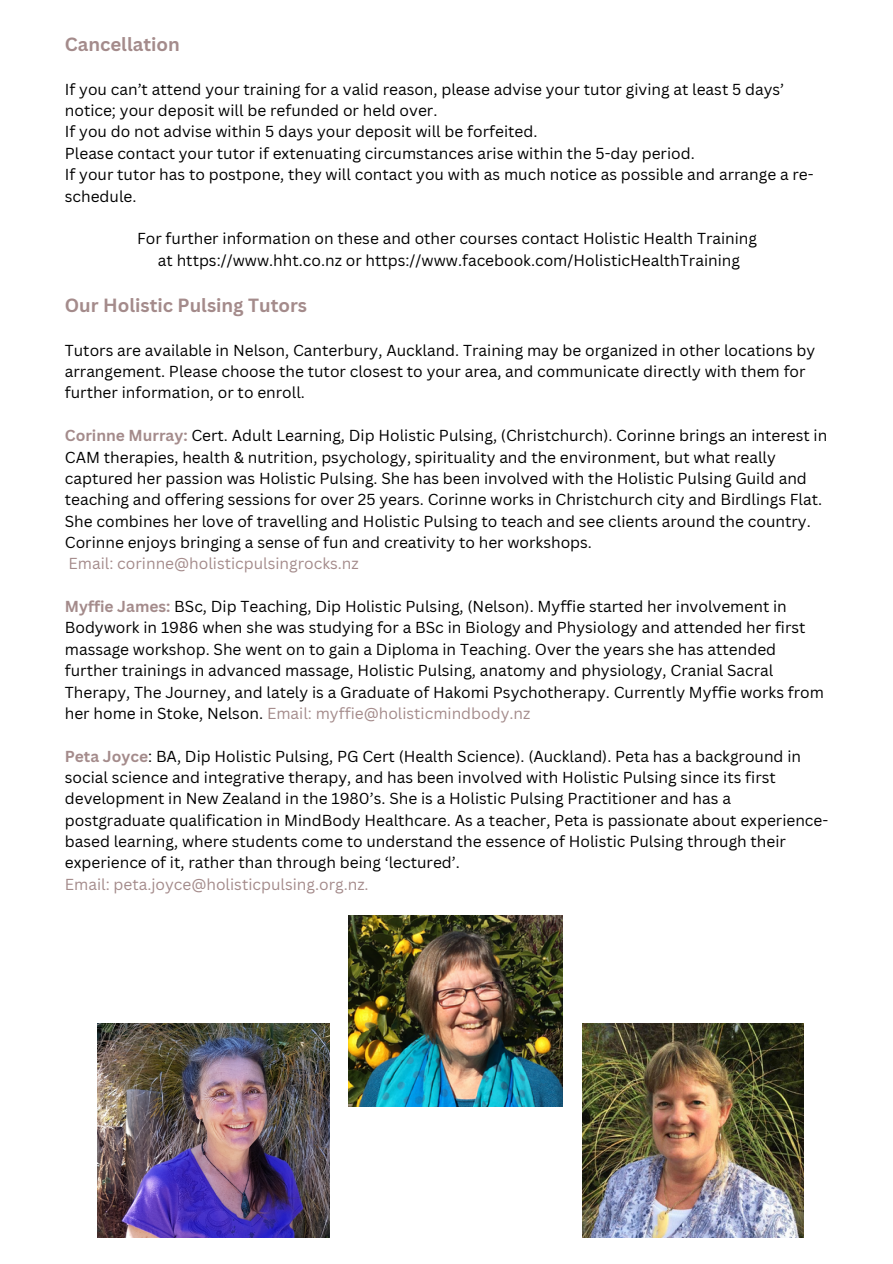
<style>
.page{position:relative;width:893px;height:1264px;background:#fff}
.page>*{position:absolute;margin:0;border:0;box-sizing:border-box;transform-origin:0 0}
.t1{font:700 18.6px "Canva Sans";color:#a48b8b}
.t2{font:15.45px/21.3px "Canva Sans";color:#000}
.t3{font:15.45px "Canva Sans";color:#a48b8b}
.s1{font-weight:700;color:#a48b8b}
.s2{color:#a48b8b}
</style>
<div class="page">
<img style="left:348px;top:916px;width:214px;height:189px">
<img style="left:98px;top:1023px;width:231px;height:214px">
<img style="left:582px;top:1023px;width:221px;height:214px">
<p class="t1" style="left:65px;top:31px;width:116px">Cancellation</p>
<p class="t2" style="left:65px;top:78px;width:750px">If you can’t attend your training for a valid reason, please advise your tutor giving at least 5 days’ notice; your deposit will be refunded or held over.<br>If you do not advise within 5 days your deposit will be forfeited.<br>Please contact your tutor if extenuating circumstances arise within the 5-day period.<br>If your tutor has to postpone, they will contact you with as much notice as possible and arrange a re&shy;schedule.</p>
<p class="t2" style="left:137px;top:228px;width:621px;text-align:center">For further information on these and other courses contact Holistic Health Training at https://www.hht.co.nz or https://www.facebook.com/HolisticHealthTraining</p>
<p class="t1" style="left:65px;top:292px;width:244px">Our Holistic Pulsing Tutors</p>
<p class="t2" style="left:65px;top:339px;width:752px">Tutors are available in Nelson, Canterbury, Auckland. Training may be organized in other locations by arrangement. Please choose the tutor closest to your area, and communicate directly with them for further information, or to enroll.</p>
<p class="t2" style="left:65px;top:424px;width:763px"><span class="s1">Corinne Murray:</span> Cert. Adult Learning, Dip Holistic Pulsing, (Christchurch). Corinne brings an interest in CAM therapies, health &amp; nutrition, psychology, spirituality and the environment, but what really captured her passion was Holistic Pulsing. She has been involved with the Holistic Pulsing Guild and teaching and offering sessions for over 25 years. Corinne works in Christchurch city and Birdlings Flat.<br>She combines her love of travelling and Holistic Pulsing to teach and see clients around the country.<br>Corinne enjoys bringing a sense of fun and creativity to her workshops.</p>
<p class="t3" style="left:69px;top:553px;width:292px">Email: corinne@holisticpulsingrocks.nz</p>
<p class="t2" style="left:65px;top:595px;width:760px"><span class="s1">Myffie James:</span> BSc, Dip Teaching, Dip Holistic Pulsing, (Nelson). Myffie started her involvement in Bodywork in 1986 when she was studying for a BSc in Biology and Physiology and attended her first massage workshop. She went on to gain a Diploma in Teaching. Over the years she has attended further trainings in advanced massage, Holistic Pulsing, anatomy and physiology, Cranial Sacral Therapy, The Journey, and lately is a Graduate of Hakomi Psychotherapy. Currently Myffie works from her home in Stoke, Nelson. <span class="s2">Email: myffie@holisticmindbody.nz</span></p>
<p class="t2" style="left:65px;top:745px;width:765px"><span class="s1">Peta Joyce</span>: BA, Dip Holistic Pulsing, PG Cert (Health Science). (Auckland). Peta has a background in social science and integrative therapy, and has been involved with Holistic Pulsing since its first development in New Zealand in the 1980’s. She is a Holistic Pulsing Practitioner and has a postgraduate qualification in MindBody Healthcare. As a teacher, Peta is passionate about experience&shy;based learning, where students come to understand the essence of Holistic Pulsing through their experience of it, rather than through being ‘lectured’.</p>
<p class="t3" style="left:65px;top:873px;width:305px">Email: peta.joyce@holisticpulsing.org.nz.</p>
</div>
